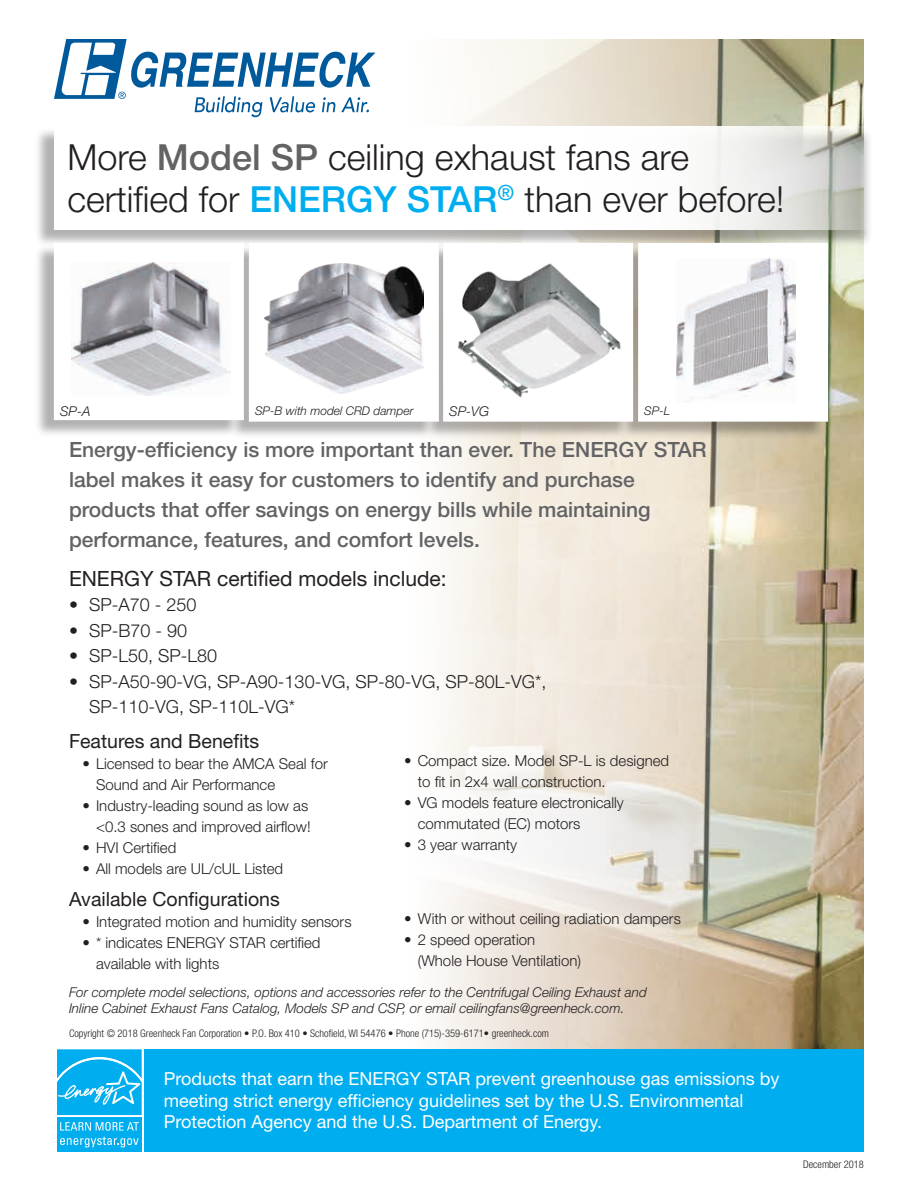
<style>
.page{position:relative;width:918px;height:1188px;background:#fff}
.page>*{position:absolute;margin:0;border:0;box-sizing:border-box;transform-origin:0 0}
.t1{font:300 36px/42px "Helvetica Neue LT Std";color:#231f20}
.t2{font:500 21px/30px "Helvetica Neue LT Std";color:#636366}
.t3{font:21px "Helvetica Neue LT Std";color:#231f20}
.t4{font:19.5px "Helvetica Neue LT Std";color:#231f20}
.t5{font:18px/21.6px "Helvetica Neue LT Std";color:#fff}
.t6{font:300 18px/25.5px "Helvetica Neue LT Std";color:#231f20}
.t7{font:300 15px/21px "Helvetica Neue LT Std";color:#231f20}
.t8{font:italic 300 13.5px/16.5px "Helvetica Neue LT Std";color:#231f20}
.t9{font:italic 300 12px "Helvetica Neue LT Std";color:#231f20}
.t10{font:300 condensed 10.5px "Helvetica Neue LT Std";color:#231f20}
.s1{font-weight:500;color:#636366}
.s2{font-weight:500;color:#00aeef}
</style>
<div class="page">
<img style="left:437px;top:39px;width:427px;height:1010px">
<div style="left:34px;top:127px;width:839px;height:120px;background:#231f20;opacity:.35"></div>
<svg style="left:54px;top:126px;width:819px;height:104px"></svg>
<svg style="left:54px;top:39px;width:322px;height:78px"></svg>
<div style="left:34px;top:244px;width:791px;height:195px;background:#231f20;opacity:.35"></div>
<div style="left:54px;top:243px;width:189px;height:177px;background:#fff"></div>
<img style="left:71px;top:262px;width:159px;height:134px">
<div style="left:249px;top:243px;width:189px;height:178px;background:#fff"></div>
<img style="left:264px;top:263px;width:160px;height:131px">
<div style="left:249px;top:243px;width:190px;height:179px;border:1px solid #fff"></div>
<div style="left:639px;top:243px;width:189px;height:178px;background:#fff"></div>
<img style="left:676px;top:258px;width:119px;height:140px">
<div style="left:638px;top:243px;width:190px;height:179px;border:1px solid #fff"></div>
<div style="left:444px;top:243px;width:189px;height:178px;background:#fff"></div>
<img style="left:458px;top:263px;width:163px;height:135px">
<div style="left:443px;top:243px;width:190px;height:179px;border:1px solid #fff"></div>
<div style="left:144px;top:1049px;width:720px;height:102px;background:#00aeef"></div>
<svg style="left:57px;top:1115px;width:85px;height:37px"></svg>
<div style="left:57px;top:1117px;width:85px;height:34px;background:#00aeef"></div>
<svg style="left:57px;top:1049px;width:85px;height:66px;background:#23b9f1"></svg>
<svg style="left:60px;top:1122px;width:79px;height:9px"></svg>
<svg style="left:60px;top:1137px;width:79px;height:10px"></svg>
<h1 class="t1" style="left:68px;top:135px;width:719px">More <span class="s1">Model SP</span> ceiling exhaust fans are certified for <span class="s2">ENERGY STAR</span><sup>®</sup> than ever before!</h1>
<p class="t8" style="left:60px;top:403px;width:32px">SP-A</p>
<p class="t9" style="left:255px;top:404px;width:160px">SP-B with model CRD damper</p>
<p class="t8" style="left:449px;top:403px;width:42px">SP-VG</p>
<p class="t9" style="left:644px;top:404px;width:28px">SP-L</p>
<h2 class="t2" style="left:69px;top:434px;width:639px">Energy-efficiency is more important than ever. The ENERGY STAR label makes it easy for customers to identify and purchase products that offer savings on energy bills while maintaining performance, features, and comfort levels.</h2>
<h2 class="t3" style="left:69px;top:566px;width:379px">ENERGY STAR certified models include:</h2>
<p class="t6" style="left:69px;top:592px;width:129px">• SP-A70 - 250</p>
<p class="t6" style="left:69px;top:617px;width:120px">• SP-B70 - 90</p>
<p class="t6" style="left:69px;top:643px;width:150px">• SP-L50, SP-L80</p>
<p class="t6" style="left:89px;top:668px;width:459px;text-indent:-20px">• SP-A50-90-VG, SP-A90-130-VG, SP-80-VG, SP-80L-VG*,<br>SP-110-VG, SP-110L-VG*</p>
<h3 class="t4" style="left:69px;top:729px;width:192px">Features and Benefits</h3>
<p class="t7" style="left:96px;top:753px;width:233px;text-indent:-14px">• Licensed to bear the AMCA Seal for<br>Sound and Air Performance</p>
<p class="t7" style="left:82px;top:795px;width:230px;text-align:right">• Industry-leading sound as low as &lt;0.3 sones and improved airflow!</p>
<p class="t7" style="left:82px;top:837px;width:95px">• HVI Certified</p>
<p class="t7" style="left:82px;top:858px;width:202px">• All models are UL/cUL Listed</p>
<p class="t7" style="left:418px;top:750px;width:253px;text-indent:-14px">• Compact size. Model SP-L is designed to fit in 2x4 wall construction.</p>
<p class="t7" style="left:418px;top:792px;width:208px;text-indent:-14px">• VG models feature electronically commutated (EC) motors</p>
<p class="t7" style="left:404px;top:834px;width:114px">• 3 year warranty</p>
<h3 class="t4" style="left:69px;top:888px;width:212px">Available Configurations</h3>
<p class="t7" style="left:82px;top:911px;width:271px">• Integrated motion and humidity sensors</p>
<p class="t7" style="left:96px;top:932px;width:226px;text-indent:-14px">• * indicates ENERGY STAR certified available with lights</p>
<p class="t7" style="left:404px;top:908px;width:278px">• With or without ceiling radiation dampers</p>
<p class="t7" style="left:418px;top:929px;width:165px;text-indent:-14px">• 2 speed operation (Whole House Ventilation)</p>
<p class="t8" style="left:69px;top:984px;width:579px">For complete model selections, options and accessories refer to the Centrifugal Ceiling Exhaust and<br>Inline Cabinet Exhaust Fans Catalog, Models SP and CSP, or email ceilingfans@greenheck.com.</p>
<p class="t10" style="left:69px;top:1027px;width:482px">Copyright © 2018 Greenheck Fan Corporation • P.O. Box 410 • Schofield, WI 54476 • Phone (715)-359-6171• greenheck.com</p>
<p class="t5" style="left:164px;top:1068px;width:617px">Products that earn the ENERGY STAR prevent greenhouse gas emissions by meeting strict energy efficiency guidelines set by the U.S. Environmental<br>Protection Agency and the U.S. Department of Energy.</p>
<p class="t10" style="left:803px;top:1158px;width:62px">December 2018</p>
</div>
